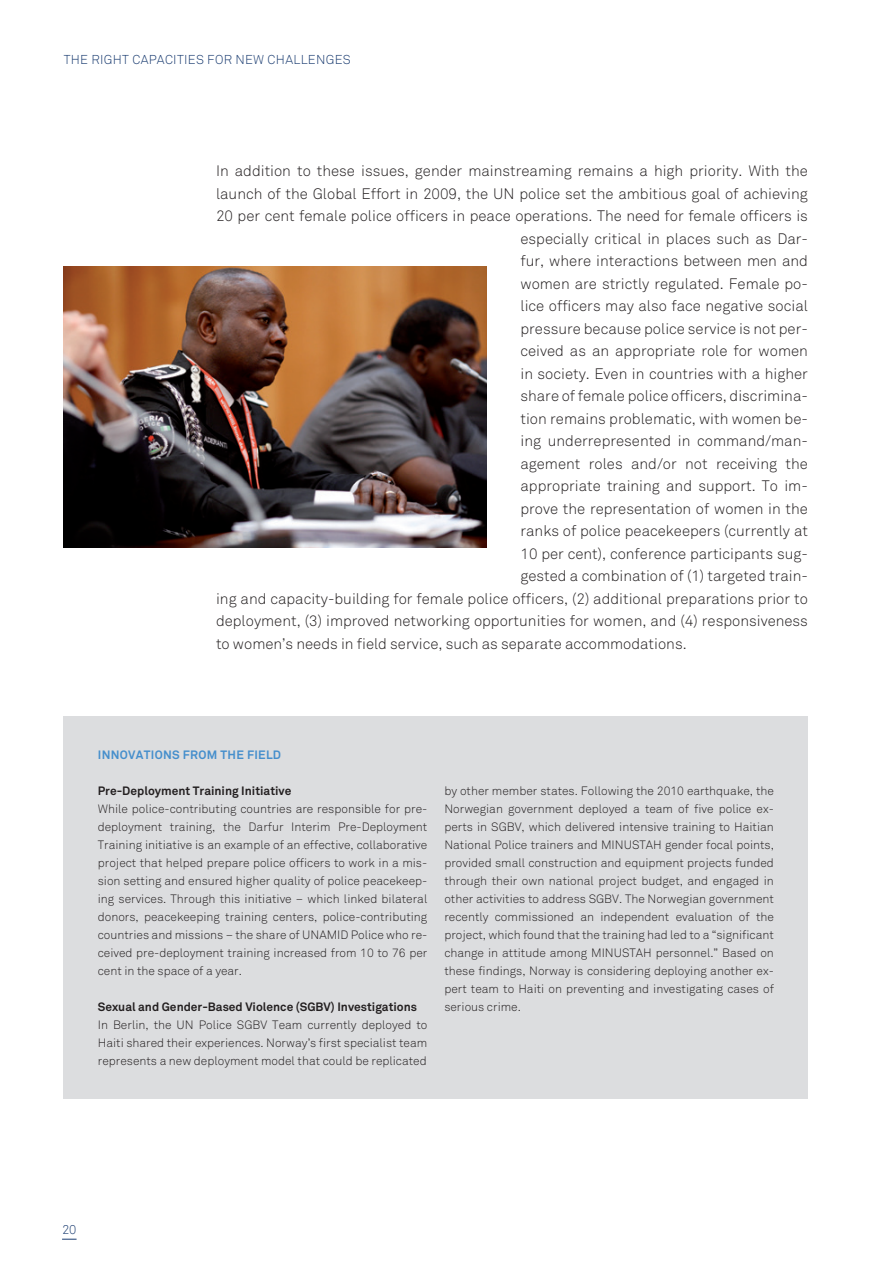
<style>
.page{position:relative;width:893px;height:1263px;background:#fff}
.page>*{position:absolute;margin:0;border:0;box-sizing:border-box;transform-origin:0 0}
.t1{font:300 15px "Akkurat";color:#231f20}
.t2{font:300 12.75px "Akkurat";letter-spacing:.025em;color:#193b70}
.t3{font:300 12px/18px "Akkurat";color:#231f20;text-align:justify}
.t4{font:700 12px "Akkurat";color:#231f20}
.t5{font:700 12px "Akkurat";color:#468fcc}
</style>
<div class="page">
<svg style="left:62px;top:1239px;width:15px;height:1px"></svg>
<div style="left:64px;top:716px;width:744px;height:383px;background:#dcdddf"></div>
<img style="left:64px;top:266px;width:422px;height:281px">
<p class="t2" style="left:64px;top:52px;width:289px">The Right Capacities for New Challen ges</p>
<p class="t1" style="left:216px;top:162px;width:593px">In addition to these issues, gender mainstreaming remains a high priority. With the</p>
<p class="t1" style="left:216px;top:185px;width:593px">launch of the Global Effort in 2009, the UN police set the ambitious goal of achieving</p>
<p class="t1" style="left:216px;top:207px;width:593px">20 per cent female police officers in peace operations. The need for female officers is</p>
<p class="t1" style="left:520px;top:230px;width:289px">especially critical in places such as Dar-</p>
<p class="t1" style="left:520px;top:252px;width:289px">fur, where interactions between men and</p>
<p class="t1" style="left:520px;top:275px;width:289px">women are strictly regulated. Female po-</p>
<p class="t1" style="left:520px;top:297px;width:289px">lice officers may also face negative social</p>
<p class="t1" style="left:520px;top:320px;width:289px">pressure because police service is not per-</p>
<p class="t1" style="left:520px;top:342px;width:289px">ceived as an appropriate role for women</p>
<p class="t1" style="left:520px;top:365px;width:289px">in society. Even in countries with a higher</p>
<p class="t1" style="left:520px;top:387px;width:289px">share of female police officers, discrimina-</p>
<p class="t1" style="left:520px;top:410px;width:289px">tion remains problematic, with women be-</p>
<p class="t1" style="left:520px;top:432px;width:289px">ing underrepresented in command/man-</p>
<p class="t1" style="left:520px;top:455px;width:289px">agement roles and/or not receiving the</p>
<p class="t1" style="left:520px;top:477px;width:289px">appropriate training and support. To im-</p>
<p class="t1" style="left:520px;top:500px;width:289px">prove the representation of women in the</p>
<p class="t1" style="left:520px;top:522px;width:289px">ranks of police peacekeepers (currently at</p>
<p class="t1" style="left:520px;top:545px;width:289px">10 per cent), conference participants sug-</p>
<p class="t1" style="left:520px;top:567px;width:289px">gested a combination of (1) targeted train-</p>
<p class="t1" style="left:216px;top:590px;width:593px">ing and capacity-building for female police officers, (2) additional preparations prior to</p>
<p class="t1" style="left:216px;top:612px;width:593px">deployment, (3) improved networking opportunities for women, and (4) responsiveness</p>
<p class="t1" style="left:216px;top:635px;width:472px">to women’s needs in field service, such as separate accommodations.</p>
<p class="t5" style="left:98px;top:747px;width:13px">Innovations</p>
<p class="t5" style="left:183px;top:747px;width:10px">from</p>
<p class="t5" style="left:220px;top:747px;width:9px">the</p>
<p class="t5" style="left:247px;top:747px;width:15px">Field</p>
<p class="t4" style="left:98px;top:783px;width:195px">Pre-Deployment Training Initiative</p>
<p class="t3" style="left:98px;top:800px;width:331px">While police-contributing countries are responsible for pre&shy;deployment training, the Darfur Interim Pre-Deployment Training initiative is an example of an effective, collaborative project that helped prepare police officers to work in a mis&shy;sion setting and ensured higher quality of police peacekeep&shy;ing services. Through this initiative – which linked bilateral donors, peacekeeping training centers, police-contributing countries and missions – the share of UNAMID Police who re&shy;ceived pre-deployment training increased from 10 to 76 per cent in the space of a year.</p>
<p class="t4" style="left:98px;top:999px;width:321px">Sexual and Gender-Based Violence (SGBV) Investigations</p>
<p class="t3" style="left:98px;top:1016px;width:331px">In Berlin, the UN Police SGBV Team currently deployed to Haiti shared their experiences. Norway’s first specialist team represents a new deployment model that could be replicated</p>
<p class="t3" style="left:444px;top:782px;width:331px">by other member states. Following the 2010 earthquake, the Norwegian government deployed a team of five police ex&shy;perts in SGBV, which delivered intensive training to Haitian National Police trainers and MINUSTAH gender focal points, provided small construction and equipment projects funded through their own national project budget, and engaged in other activities to address SGBV. The Norwegian government recently commissioned an independent evaluation of the project, which found that the training had led to a “significant change in attitude among MINUSTAH personnel.” Based on these findings, Norway is considering deploying another ex&shy;pert team to Haiti on preventing and investigating cases of serious crime.</p>
<p class="t2" style="left:62px;top:1222px;width:16px">20</p>
</div>
